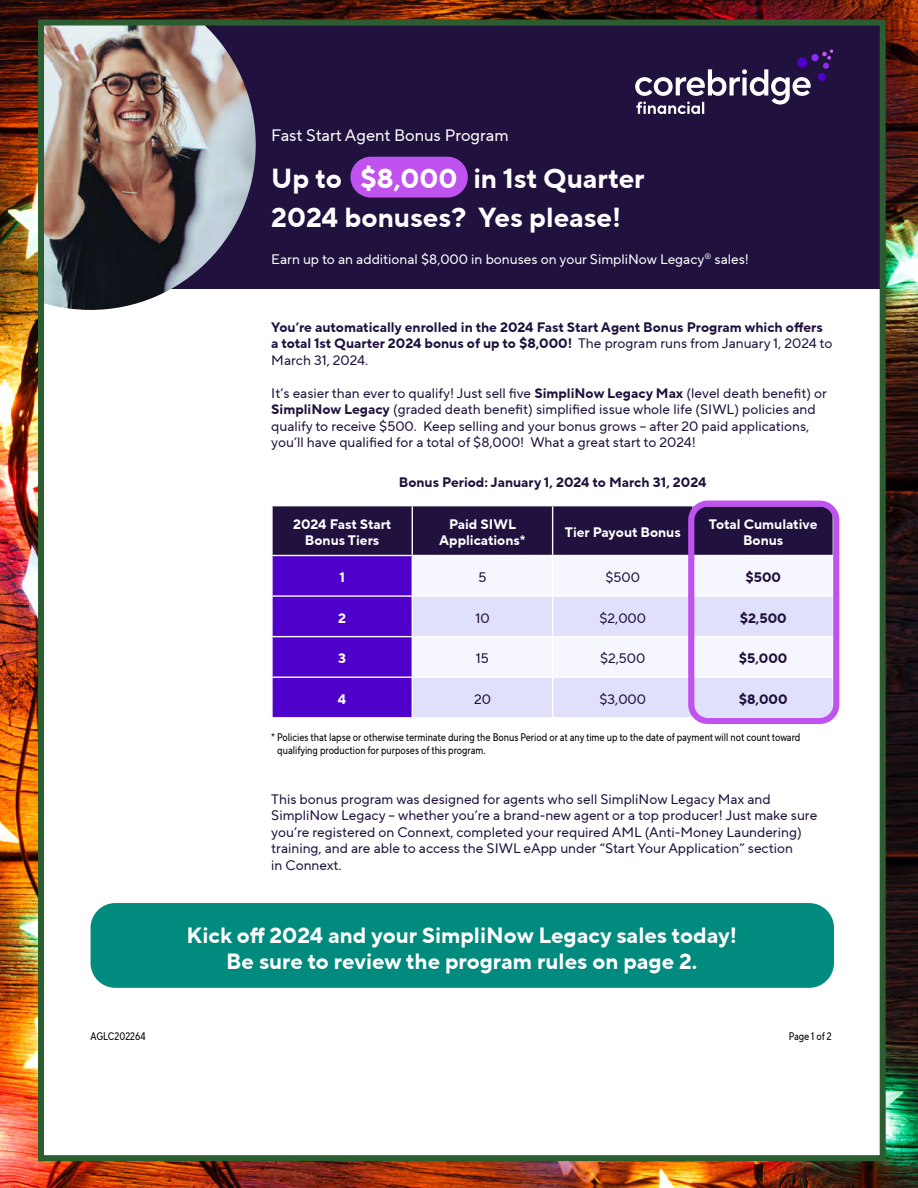
<style>
.page{position:relative;width:918px;height:1188px;background:#fff}
.page>*{position:absolute;margin:0;border:0;box-sizing:border-box;transform-origin:0 0}
.t1{font:700 27.45px/39.9px "TT Norms Pro";color:#fff}
.t2{font:700 22.05px/26.4px "TT Norms Pro";color:#fff;text-align:center}
.t3{font:16.5px "TT Norms Pro";color:#fff}
.t4{font:13.8px/16.5px "TT Norms Pro";color:#20113e}
.t5{font:700 13.8px/16.5px "TT Norms Pro";color:#20113e}
.t6{font:700 13.8px/16.5px "TT Norms Pro";color:#fff;text-align:center}
.t7{font:13.8px "TT Norms Pro";color:#fff}
.t8{font:10.95px/13.2px "TT Norms Pro Cond";color:#000}
.s1{font-weight:400}
.s2{font-weight:700}
</style>
<div class="page">
<img style="left:0;top:0;width:918px;height:1188px">
<div style="left:41px;top:22px;width:842px;height:1136px;background:#fff"></div>
<div style="left:41px;top:22px;width:842px;height:267px;background:#20113e"></div>
<svg style="left:635px;top:49px;width:198px;height:65px"></svg>
<div style="left:818px;top:73px;width:8px;height:8px;background:#4f00c9;border-radius:50%"></div>
<div style="left:350px;top:157px;width:118px;height:41px;background:#c053ef;border-radius:20px"></div>
<img style="left:45px;top:27px;width:211px;height:283px">
<svg style="left:273px;top:506px;width:559px;height:211px;background:#370c7e"></svg>
<div style="left:413px;top:556px;width:419px;height:39px;background:#f6f6fe"></div>
<svg style="left:413px;top:597px;width:419px;height:120px;fill:#e0e0fb"></svg>
<hr style="left:412px;top:506px;width:1px;height:49px;background:#fff">
<hr style="left:552px;top:506px;width:1px;height:49px;background:#fff">
<hr style="left:271px;top:555px;width:141px;height:1px;background:#fff">
<hr style="left:412px;top:555px;width:141px;height:1px;background:#fff">
<hr style="left:412px;top:556px;width:1px;height:39px;background:#fff">
<hr style="left:553px;top:555px;width:140px;height:1px;background:#fff">
<hr style="left:552px;top:556px;width:1px;height:39px;background:#fff">
<hr style="left:693px;top:555px;width:141px;height:1px;background:#fff">
<hr style="left:271px;top:595px;width:141px;height:2px;background:#fff">
<hr style="left:412px;top:595px;width:141px;height:2px;background:#fff">
<hr style="left:412px;top:597px;width:1px;height:39px;background:#fff">
<hr style="left:553px;top:595px;width:140px;height:2px;background:#fff">
<hr style="left:552px;top:597px;width:1px;height:39px;background:#fff">
<hr style="left:693px;top:595px;width:141px;height:2px;background:#fff">
<hr style="left:271px;top:636px;width:141px;height:1px;background:#fff">
<hr style="left:412px;top:636px;width:141px;height:1px;background:#fff">
<hr style="left:412px;top:637px;width:1px;height:40px;background:#fff">
<hr style="left:553px;top:636px;width:140px;height:1px;background:#fff">
<hr style="left:552px;top:637px;width:1px;height:40px;background:#fff">
<hr style="left:693px;top:636px;width:141px;height:1px;background:#fff">
<hr style="left:271px;top:677px;width:141px;height:1px;background:#fff">
<hr style="left:412px;top:677px;width:141px;height:1px;background:#fff">
<hr style="left:412px;top:678px;width:1px;height:39px;background:#fff">
<hr style="left:553px;top:677px;width:140px;height:1px;background:#fff">
<hr style="left:552px;top:678px;width:1px;height:39px;background:#fff">
<hr style="left:693px;top:677px;width:141px;height:1px;background:#fff">
<div style="left:91px;top:903px;width:743px;height:85px;background:#008b7e;border-radius:25px"></div>
<div style="left:688px;top:501px;width:151px;height:223px;border:6px solid #c053ef;border-radius:17px"></div>
<div style="left:38px;top:20px;width:848px;height:1141px;border:6px solid #2b5d31"></div>
<p class="t3" style="left:271px;top:124px;width:239px">Fast Start Agent Bonus Program</p>
<h1 class="t1" style="left:271px;top:158px;width:375px">Up to $8,000 in 1st Quarter<br>2024 bonuses? Yes please!</h1>
<p class="t7" style="left:271px;top:249px;width:479px">Earn up to an additional $8,000 in bonuses on your SimpliNow Legacy<sup>®</sup> sales!</p>
<p class="t5" style="left:271px;top:319px;width:563px">You’re automatically enrolled in the 2024 Fast Start Agent Bonus Program which offers a total 1st Quarter 2024 bonus of up to $8,000! <span class="s1">The program runs from January 1, 2024 to<br>March 31, 2024.</span></p>
<p class="t4" style="left:271px;top:385px;width:557px">It’s easier than ever to qualify! Just sell five <span class="s2">SimpliNow Legacy Max</span> (level death benefit) or <span class="s2">SimpliNow Legacy</span> (graded death benefit) simplified issue whole life (SIWL) policies and qualify to receive $500. Keep selling and your bonus grows – after 20 paid applications, you’ll have qualified for a total of $8,000! What a great start to 2024!</p>
<p class="t5" style="left:399px;top:474px;width:309px">Bonus Period: January 1, 2024 to March 31, 2024</p>
<p class="t6" style="left:293px;top:516px;width:100px">2024 Fast Start<br>Bonus Tiers</p>
<p class="t6" style="left:439px;top:516px;width:88px">Paid SIWL<br>Applications*</p>
<p class="t6" style="left:565px;top:524px;width:117px">Tier Payout Bonus</p>
<p class="t6" style="left:709px;top:516px;width:110px">Total Cumulative<br>Bonus</p>
<p class="t6" style="left:339px;top:569px;width:7px">1</p>
<p class="t4" style="left:478px;top:569px;width:10px">5</p>
<p class="t4" style="left:606px;top:569px;width:36px">$500</p>
<p class="t5" style="left:745px;top:569px;width:37px">$500</p>
<p class="t6" style="left:338px;top:610px;width:9px">2</p>
<p class="t4" style="left:475px;top:610px;width:16px">10</p>
<p class="t4" style="left:600px;top:610px;width:48px">$2,000</p>
<p class="t5" style="left:740px;top:610px;width:49px">$2,500</p>
<p class="t6" style="left:338px;top:650px;width:9px">3</p>
<p class="t4" style="left:476px;top:650px;width:15px">15</p>
<p class="t4" style="left:600px;top:650px;width:47px">$2,500</p>
<p class="t5" style="left:739px;top:650px;width:50px">$5,000</p>
<p class="t6" style="left:338px;top:691px;width:10px">4</p>
<p class="t4" style="left:474px;top:691px;width:18px">20</p>
<p class="t4" style="left:600px;top:691px;width:48px">$3,000</p>
<p class="t5" style="left:739px;top:691px;width:50px">$8,000</p>
<p class="t8" style="left:277px;top:731px;width:525px;text-indent:-6px">* Policies that lapse or otherwise terminate during the Bonus Period or at any time up to the date of payment will not count toward qualifying production for purposes of this program.</p>
<p class="t4" style="left:271px;top:791px;width:548px">This bonus program was designed for agents who sell SimpliNow Legacy Max and SimpliNow Legacy – whether you’re a brand-new agent or a top producer! Just make sure you’re registered on Connext, completed your required AML (Anti-Money Laundering) training, and are able to access the SIWL eApp under “Start Your Application” section<br>in Connext.</p>
<h2 class="t2" style="left:187px;top:922px;width:552px">Kick off 2024 and your SimpliNow Legacy sales today!<br>Be sure to review the program rules on page 2.</h2>
<p class="t8" style="left:91px;top:1029px;width:57px">AGLC202264</p>
<p class="t8" style="left:789px;top:1029px;width:44px">Page 1 of 2</p>
</div>
